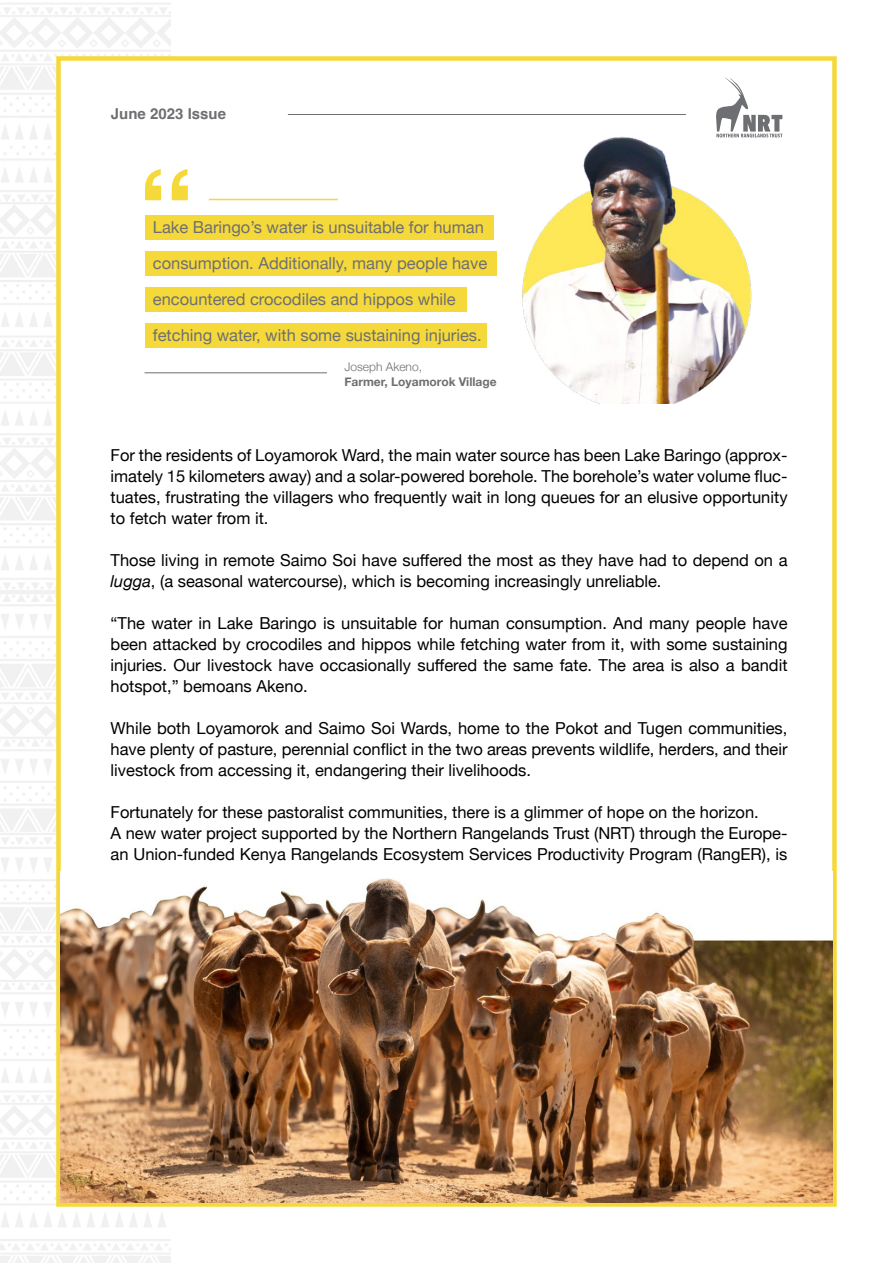
<style>
.page{position:relative;width:893px;height:1263px;background:#fff}
.page>*{position:absolute;margin:0;border:0;box-sizing:border-box;transform-origin:0 0}
.t1{font:16.5px/21px "Helvetica Neue";color:#000;text-align:justify}
.t2{font:16.5px/36px "Helvetica Neue";color:#6e6f72}
.t3{font:700 15px "Helvetica";color:#6e6f72}
.t4{font:700 12px "Helvetica Neue";color:#6e6f72}
.t5{font:300 12px "Helvetica Neue";color:#6e6f72}
.s1{font-style:italic}
</style>
<div class="page">
<div style="left:56px;top:56px;width:781px;height:1151px;border:4px solid #f5d93a"></div>
<svg style="left:716px;top:78px;width:66px;height:59px"></svg>
<hr style="left:288px;top:114px;width:398px;height:1px;background:#6e6f72">
<hr style="left:209px;top:199px;width:129px;height:1px;background:#f5d93a">
<svg style="left:145px;top:169px;width:43px;height:31px"></svg>
<div style="left:145px;top:216px;width:348px;height:24px;background:#f5d93a"></div>
<div style="left:145px;top:288px;width:322px;height:24px;background:#f5d93a"></div>
<div style="left:145px;top:324px;width:341px;height:24px;background:#f5d93a"></div>
<div style="left:145px;top:252px;width:352px;height:24px;background:#f5d93a"></div>
<hr style="left:145px;top:372px;width:182px;height:1px;background:#6e6f72">
<img style="left:522px;top:134px;width:232px;height:270px">
<img style="left:61px;top:878px;width:771px;height:324px">
<p class="t3" style="left:111px;top:105px;width:117px">June 2023 Issue</p>
<p class="t2" style="left:153px;top:210px;width:336px">Lake Baringo’s water is unsuitable for human consumption. Additionally, many people have encountered crocodiles and hippos while fetching water, with some sustaining injuries.</p>
<p class="t5" style="left:344px;top:357px;width:79px">Joseph Akeno,</p>
<p class="t4" style="left:344px;top:372px;width:154px">Farmer, Loyamorok Village</p>
<p class="t1" style="left:111px;top:446px;width:678px">For the residents of Loyamorok Ward, the main water source has been Lake Baringo (approx&shy;imately 15 kilometers away) and a solar-powered borehole. The borehole’s water volume fluc&shy;tuates, frustrating the villagers who frequently wait in long queues for an elusive opportunity to fetch water from it.</p>
<p class="t1" style="left:111px;top:551px;width:678px">Those living in remote Saimo Soi have suffered the most as they have had to depend on a <span class="s1">lugga</span>, (a seasonal watercourse), which is becoming increasingly unreliable.</p>
<p class="t1" style="left:111px;top:614px;width:678px">“The water in Lake Baringo is unsuitable for human consumption. And many people have been attacked by crocodiles and hippos while fetching water from it, with some sustaining injuries. Our livestock have occasionally suffered the same fate. The area is also a bandit hotspot,” bemoans Akeno.</p>
<p class="t1" style="left:111px;top:719px;width:678px">While both Loyamorok and Saimo Soi Wards, home to the Pokot and Tugen communities, have plenty of pasture, perennial conflict in the two areas prevents wildlife, herders, and their livestock from accessing it, endangering their livelihoods.</p>
<p class="t1" style="left:111px;top:803px;width:678px;text-align:left">Fortunately for these pastoralist communities, there is a glimmer of hope on the horizon.<br>A new water project supported by the Northern Rangelands Trust (NRT) through the Europe&shy;an Union-funded Kenya Rangelands Ecosystem Services Productivity Program (RangER), is</p>
</div>
